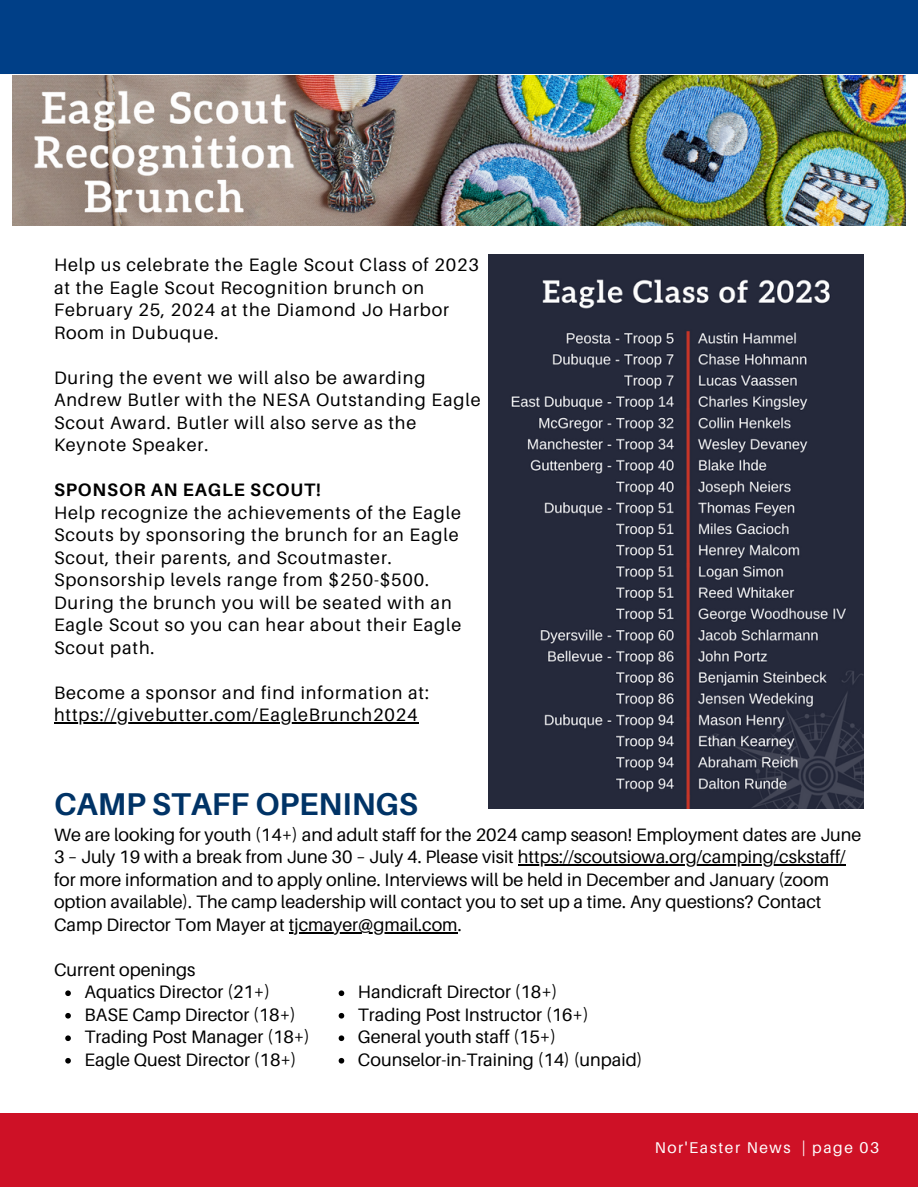
<style>
.page{position:relative;width:918px;height:1188px;background:#fff}
.page>*{position:absolute;margin:0;border:0;box-sizing:border-box;transform-origin:0 0}
.t1{font:700 31.5px "Aileron";color:#036}
.t2{font:18px/22.5px "Aileron";color:#000}
.t3{font:18px/22.5px "Aileron";letter-spacing:.05em;color:#000}
.t4{font:700 18px "Aileron";letter-spacing:.05em;color:#000}
.t5{font:15.6px "Aileron";letter-spacing:.1em;color:#fff}
</style>
<div class="page">
<div style="left:0;top:1113px;width:918px;height:74px;background:#ce1126"></div>
<img style="left:489px;top:254px;width:375px;height:555px">
<div style="left:0;top:0;width:918px;height:73px;background:#003f87"></div>
<img style="left:13px;top:75px;width:893px;height:150px">
<hr style="left:54px;top:722px;width:364px;height:2px;background:#000">
<hr style="left:518px;top:864px;width:328px;height:2px;background:#000">
<hr style="left:289px;top:932px;width:169px;height:1px;background:#000">
<svg style="left:65px;top:990px;width:6px;height:6px"></svg>
<svg style="left:65px;top:1013px;width:6px;height:6px"></svg>
<svg style="left:65px;top:1035px;width:6px;height:6px"></svg>
<svg style="left:65px;top:1058px;width:6px;height:6px"></svg>
<svg style="left:339px;top:990px;width:5px;height:6px"></svg>
<svg style="left:339px;top:1013px;width:5px;height:6px"></svg>
<svg style="left:339px;top:1035px;width:5px;height:6px"></svg>
<svg style="left:339px;top:1058px;width:5px;height:6px"></svg>
<p class="t3" style="left:54px;top:253px;width:426px">Help us celebrate the Eagle Scout Class of 2023 at the Eagle Scout Recognition brunch on February 25, 2024 at the Diamond Jo Harbor Room in Dubuque.</p>
<p class="t3" style="left:54px;top:366px;width:428px">During the event we will also be awarding Andrew Butler with the NESA Outstanding Eagle Scout Award. Butler will also serve as the Keynote Speaker.</p>
<p class="t4" style="left:54px;top:479px;width:268px">SPONSOR AN EAGLE SCOUT!</p>
<p class="t3" style="left:54px;top:501px;width:409px">Help recognize the achievements of the Eagle Scouts by sponsoring the brunch for an Eagle Scout, their parents, and Scoutmaster.<br>Sponsorship levels range from $250-$500.<br>During the brunch you will be seated with an Eagle Scout so you can hear about their Eagle Scout path.</p>
<p class="t3" style="left:54px;top:681px;width:377px">Become a sponsor and find information at: https://givebutter.com/EagleBrunch2024</p>
<p class="t1" style="left:54px;top:785px;width:366px">CAMP STAFF OPENINGS</p>
<p class="t2" style="left:54px;top:823px;width:809px">We are looking for youth (14+) and adult staff for the 2024 camp season! Employment dates are June 3 – July 19 with a break from June 30 – July 4. Please visit https://scoutsiowa.org/camping/cskstaff/ for more information and to apply online. Interviews will be held in December and January (zoom option available). The camp leadership will contact you to set up a time. Any questions? Contact Camp Director Tom Mayer at tjcmayer@gmail.com.</p>
<p class="t2" style="left:54px;top:958px;width:143px">Current openings</p>
<p class="t2" style="left:85px;top:980px;width:187px">Aquatics Director (21+)</p>
<p class="t2" style="left:85px;top:1003px;width:213px">BASE Camp Director (18+)</p>
<p class="t2" style="left:85px;top:1025px;width:227px">Trading Post Manager (18+)</p>
<p class="t2" style="left:85px;top:1048px;width:213px">Eagle Quest Director (18+)</p>
<p class="t2" style="left:358px;top:980px;width:201px">Handicraft Director (18+)</p>
<p class="t2" style="left:358px;top:1003px;width:232px">Trading Post Instructor (16+)</p>
<p class="t2" style="left:358px;top:1025px;width:200px">General youth staff (15+)</p>
<p class="t2" style="left:358px;top:1048px;width:286px">Counselor-in-Training (14) (unpaid)</p>
<p class="t5" style="left:655px;top:1138px;width:226px">Nor'Easter News | page 03</p>
</div>
